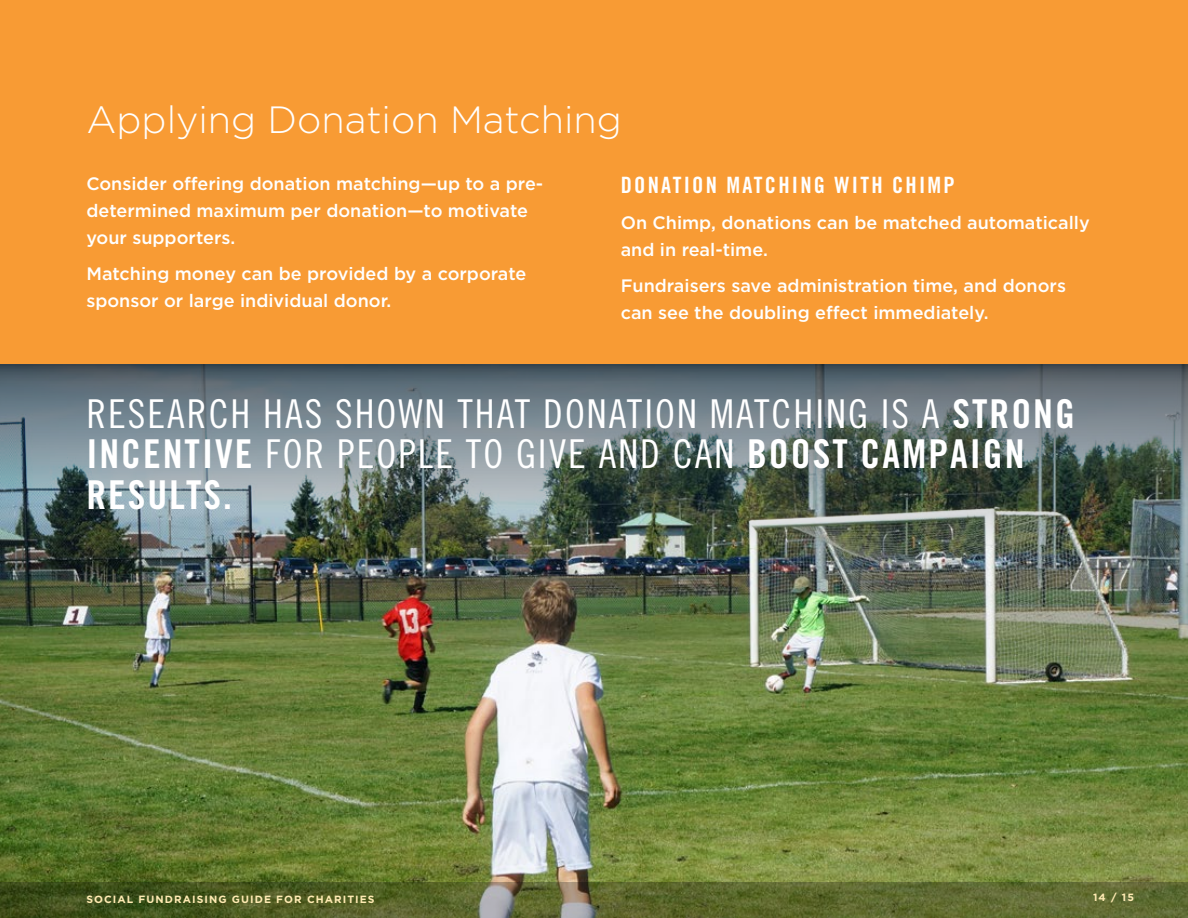
<style>
.page{position:relative;width:1188px;height:918px;background:#fff}
.page>*{position:absolute;margin:0;border:0;box-sizing:border-box;transform-origin:0 0}
.t1{font:39.75px/40.5px "Trade Gothic Bold Cond Twenty";letter-spacing:.05em;color:#fff}
.t2{font:39.75px "Trade Gothic Cond Eighteen";letter-spacing:.05em;color:#fff}
.t3{font:300 37.95px "Gotham";color:#fff}
.t4{font:22.5px "Trade Gothic Bold Cond Twenty";letter-spacing:.1em;color:#fff}
.t5{font:500 18px/27px "Gotham";color:#fff}
.t6{font:700 10.5px "Gotham";letter-spacing:.1em;color:#ffebb3}
.s1{font-family:"Trade Gothic Bold Cond Twenty"}
.s2{font-family:"Trade Gothic Cond Eighteen"}
</style>
<div class="page">
<div style="left:0;top:0;width:1188px;height:364px;background:#f89b34"></div>
<img style="left:0;top:554px;width:1188px;height:328px">
<svg style="left:0;top:882px;width:1188px;height:36px;background:#59642e"></svg>
<img style="left:0;top:364px;width:1188px;height:190px">
<h2 class="t3" style="left:87px;top:95px;width:537px">Applying Donation Matching</h2>
<p class="t5" style="left:86px;top:170px;width:458px">Consider offering donation matching—up to a pre&shy;determined maximum per donation—to motivate your supporters.</p>
<p class="t5" style="left:86px;top:260px;width:441px">Matching money can be provided by a corporate sponsor or large individual donor.</p>
<p class="t4" style="left:621px;top:172px;width:336px">DONATION MATCHING WITH CHIMP</p>
<p class="t5" style="left:621px;top:209px;width:471px">On Chimp, donations can be matched automatically and in real-time.</p>
<p class="t5" style="left:621px;top:272px;width:447px">Fundraisers save administration time, and donors can see the doubling effect immediately.</p>
<h1 class="t2" style="left:86px;top:390px;width:990px">RESEARCH HAS SHOWN THAT DONATION MATCHING IS A <span class="s1">STRONG</span></h1>
<h1 class="t1" style="left:86px;top:433px;width:940px">INCENTIVE <span class="s2">FOR PEOPLE TO GIVE AND CAN</span> BOOST CAMPAIGN<br>RESULTS.</h1>
<p class="t6" style="left:86px;top:892px;width:290px">SOCIAL FUNDRAISING GUIDE FOR CHARITIES</p>
<p class="t6" style="left:1093px;top:891px;width:42px">14 / 15</p>
</div>
